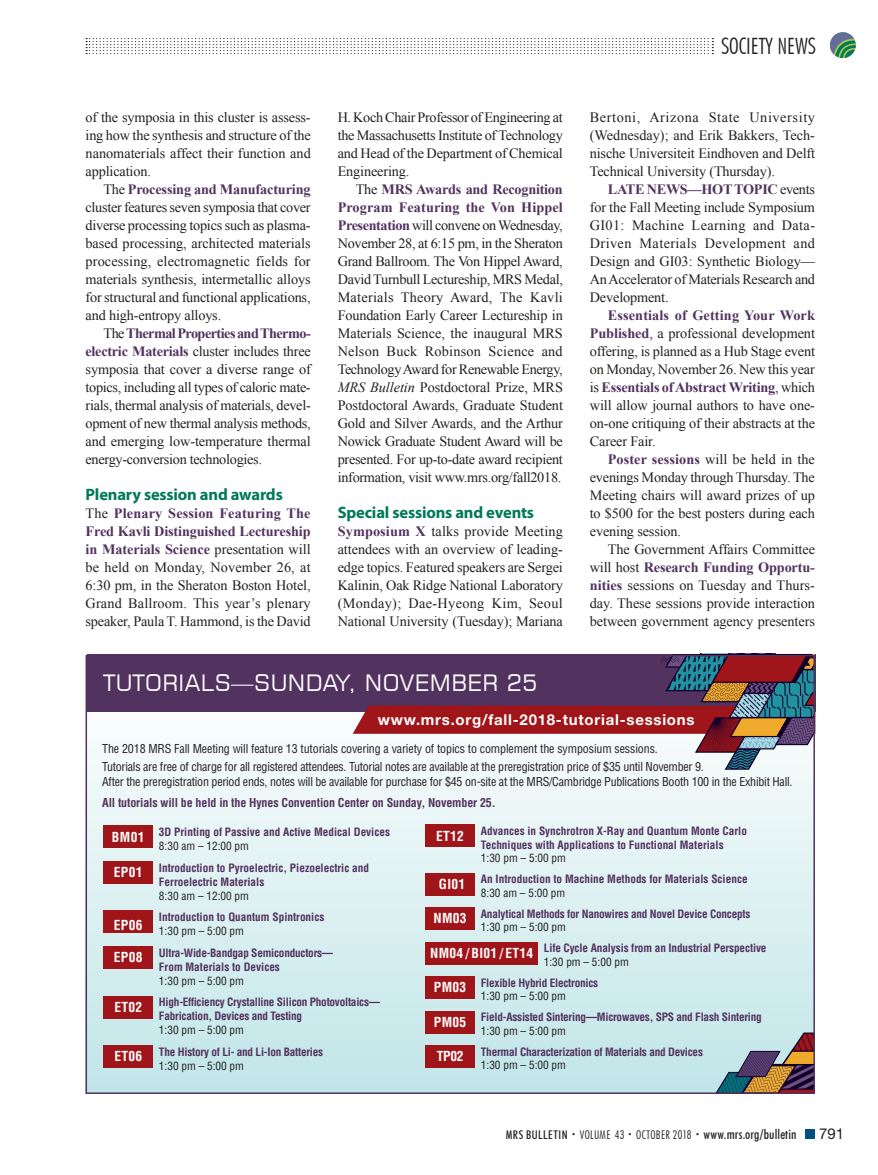
<style>
.page{position:relative;width:878px;height:1175px;background:#fff}
.page>*{position:absolute;margin:0;border:0;box-sizing:border-box;transform-origin:0 0}
.t1{font:22.5px "Square 721 BT";letter-spacing:.02em;color:#fff}
.t2{font:300 condensed 22.5px "Futura BT";color:#231f20}
.t3{font:700 16.5px "Myriad Pro";letter-spacing:-.01em;color:#007959}
.t4{font:700 15px "Helvetica Neue LT Std";letter-spacing:.05em;color:#fff}
.t5{font:15px "Helvetica Neue LT Std";color:#231f20}
.t6{font:14.25px/18px "Times New Roman";letter-spacing:-.01em;color:#231f20;text-align:justify}
.t7{font:500 condensed 13.5px "Futura BT";letter-spacing:.005em;color:#231f20}
.t8{font:700 condensed 13.5px "Helvetica LT Std";letter-spacing:.02em;color:#fff}
.t9{font:condensed 12px/18px "Helvetica LT Std";letter-spacing:-.02em;color:#231f20}
.t10{font:700 condensed 12px "Helvetica LT Std";letter-spacing:-.01em;color:#52325f}
.t11{font:700 condensed 11.25px/21px "Helvetica LT Std";letter-spacing:-.01em;color:#52325f}
.t12{font:condensed 11.25px "Helvetica LT Std";color:#231f20}
.s1{font-weight:700;color:#52325f}
.s2{font-style:italic}
.s3{font-size:13.5px;color:#fff}
.s4{font-weight:400;color:#231f20}
.s5{font-size:12px}
.s6{font-weight:300;font-size:7.5px}
.s7{font-weight:300;font-size:12px}
</style>
<div class="page">
<img style="left:85px;top:705px;width:726px;height:388px">
<div style="left:805px;top:1130px;width:9px;height:8px;background:#005080"></div>
<svg style="left:830px;top:32px;width:25px;height:26px"></svg>
<svg style="left:86px;top:38px;width:627px;height:16px"></svg>
<div style="left:87px;top:655px;width:728px;height:57px;background:#52325f"></div>
<div style="left:103px;top:825px;width:50px;height:23px;background:#9f1519"></div>
<div style="left:103px;top:861px;width:50px;height:22px;background:#9f1519"></div>
<div style="left:103px;top:910px;width:50px;height:23px;background:#9f1519"></div>
<div style="left:103px;top:946px;width:50px;height:22px;background:#9f1519"></div>
<div style="left:103px;top:995px;width:50px;height:23px;background:#9f1519"></div>
<div style="left:103px;top:1045px;width:50px;height:22px;background:#9f1519"></div>
<div style="left:425px;top:824px;width:50px;height:23px;background:#9f1519"></div>
<div style="left:425px;top:872px;width:50px;height:23px;background:#9f1519"></div>
<div style="left:425px;top:907px;width:50px;height:22px;background:#9f1519"></div>
<div style="left:425px;top:941px;width:113px;height:23px;background:#9f1519"></div>
<div style="left:425px;top:976px;width:50px;height:22px;background:#9f1519"></div>
<div style="left:425px;top:1010px;width:50px;height:23px;background:#9f1519"></div>
<div style="left:425px;top:1045px;width:50px;height:22px;background:#9f1519"></div>
<svg style="left:352px;top:653px;width:463px;height:116px"></svg>
<svg style="left:714px;top:1031px;width:97px;height:60px;background:#939390"></svg>
<div style="left:86px;top:655px;width:728px;height:439px;border:2px solid #52325f"></div>
<p class="t6" style="left:86px;top:108px;width:227px">of the symposia in this cluster is assess&shy;ing how the synthesis and structure of the nanomaterials affect their function and application.</p>
<p class="t6" style="left:86px;top:180px;width:227px;text-indent:18px">The <span class="s1">Processing and Manufacturing </span>cluster features seven symposia that cover diverse processing topics such as plasma&shy;based processing, architected materials processing, electromagnetic fields for materials synthesis, intermetallic alloys for structural and functional applications, and high-entropy alloys.</p>
<p class="t6" style="left:86px;top:324px;width:227px;text-indent:18px">The <span class="s1">Thermal Properties and Thermo&shy;electric Materials</span> cluster includes three symposia that cover a diverse range of topics, including all types of caloric mate&shy;rials, thermal analysis of materials, devel&shy;opment of new thermal analysis methods, and emerging low-temperature thermal energy-conversion technologies.</p>
<p class="t3" style="left:86px;top:484px;width:199px">Plenary session and awards</p>
<p class="t6" style="left:86px;top:504px;width:227px">The <span class="s1">Plenary Session Featuring The Fred Kavli Distinguished Lectureship in Materials Science</span> presentation will be held on Monday, November 26, at 6:30 pm, in the Sheraton Boston Hotel, Grand Ballroom. This year’s plenary speaker, Paula T. Hammond, is the David</p>
<p class="t6" style="left:337px;top:108px;width:227px">H. Koch Chair Professor of Engineering at the Massachusetts Institute of Technology and Head of the Department of Chemical Engineering.</p>
<p class="t6" style="left:337px;top:180px;width:227px;text-indent:18px">The <span class="s1">MRS Awards and Recognition Program Featuring the Von Hippel Presentation</span> will convene on Wednesday, November 28, at 6:15 pm, in the Sheraton Grand Ballroom. The Von Hippel Award, David Turnbull Lectureship, MRS Medal, Materials Theory Award, The Kavli Foundation Early Career Lectureship in Materials Science, the inaugural MRS Nelson Buck Robinson Science and Technology Award for Renewable Energy, <span class="s2">MRS Bulletin</span> Postdoctoral Prize, MRS Postdoctoral Awards, Graduate Student Gold and Silver Awards, and the Arthur Nowick Graduate Student Award will be presented. For up-to-date award recipient information, visit www.mrs.org/fall2018.</p>
<p class="t3" style="left:338px;top:502px;width:198px">Special sessions and events</p>
<p class="t6" style="left:338px;top:522px;width:227px"><span class="s1">Symposium X</span> talks provide Meeting attendees with an overview of leading&shy;edge topics. Featured speakers are Sergei Kalinin, Oak Ridge National Laboratory (Monday); Dae-Hyeong Kim, Seoul National University (Tuesday); Mariana</p>
<h1 class="t2" style="left:721px;top:32px;width:96px">SOCIETY NEWS</h1>
<p class="t6" style="left:589px;top:108px;width:227px">Bertoni, Arizona State University (Wednesday); and Erik Bakkers, Tech&shy;nische Universiteit Eindhoven and Delft Technical University (Thursday).</p>
<p class="t6" style="left:589px;top:180px;width:227px;text-indent:18px"><span class="s1">LATE NEWS—HOT TOPIC</span> events for the Fall Meeting include Symposium GI01: Machine Learning and Data-Driven Materials Development and Design and GI03: Synthetic Biology— An Accelerator of Materials Research and Development.</p>
<p class="t6" style="left:589px;top:306px;width:227px;text-indent:18px"><span class="s1">Essentials of Getting Your Work Published</span>, a professional development offering, is planned as a Hub Stage event on Monday, November 26. New this year is <span class="s1">Essentials of Abstract Writing</span>, which will allow journal authors to have one&shy;on-one critiquing of their abstracts at the Career Fair.</p>
<p class="t6" style="left:589px;top:450px;width:227px;text-indent:18px"><span class="s1">Poster sessions</span> will be held in the evenings Monday through Thursday. The Meeting chairs will award prizes of up to $500 for the best posters during each evening session.</p>
<p class="t6" style="left:589px;top:540px;width:227px;text-indent:18px">The Government Affairs Committee will host <span class="s1">Research Funding Opportu&shy;nities</span> sessions on Tuesday and Thurs&shy;day. These sessions provide interaction between government agency presenters</p>
<h1 class="t1" style="left:103px;top:669px;width:435px">TUTORIALS—SUNDAY, NOVEMBER 25</h1>
<p class="t4" style="left:378px;top:714px;width:318px">www.mrs.org/fall-2018-tutorial-sessions</p>
<p class="t9" style="left:102px;top:740px;width:603px">The 2018 MRS Fall Meeting will feature 13 tutorials covering a variety of topics to complement the symposium sessions.<br>Tutorials are free of charge for all registered attendees. Tutorial notes are available at the preregistration price of $35 until November 9.</p>
<p class="t9" style="left:102px;top:773px;width:692px">After the preregistration period ends, notes will be available for purchase for $45 on-site at the MRS/Cambridge Publications Booth 100 in the Exhibit Hall.</p>
<p class="t10" style="left:102px;top:797px;width:395px">All tutorials will be held in the Hynes Convention Center on Sunday, November 25.</p>
<p class="t11" style="left:159px;top:826px;width:232px;line-height:13.8px;text-indent:-47px"><span class="s3">BM01</span> 3D Printing of Passive and Active Medical Devices<br><span class="s4">8:30 am – 12:00 pm</span></p>
<p class="t11" style="left:159px;top:861px;width:211px;line-height:13.8px;text-indent:-45px"><span class="s3">EP01</span> Introduction to Pyroelectric, Piezoelectric and<br>Ferroelectric Materials</p>
<p class="t12" style="left:159px;top:890px;width:91px">8:30 am – 12:00 pm</p>
<p class="t8" style="left:114px;top:919px;width:30px">EP06</p>
<p class="t11" style="left:159px;top:907px;width:167px">Introduction to Quantum Spintronics</p>
<p class="t11" style="left:114px;top:921px;width:221px;line-height:21.8px;text-indent:45px"><span class="s4">1:30 pm – 5:00 pm<br></span><span class="s3">EP08</span> Ultra-Wide-Bandgap Semiconductors—</p>
<p class="t11" style="left:159px;top:957px;width:122px">From Materials to Devices</p>
<p class="t11" style="left:114px;top:970px;width:267px;line-height:21.8px;text-indent:45px"><span class="s4">1:30 pm – 5:00 pm<br></span><span class="s3">ET02</span> High-Efficiency Crystalline Silicon Photovoltaics—</p>
<p class="t11" style="left:159px;top:1006px;width:145px">Fabrication, Devices and Testing</p>
<p class="t11" style="left:114px;top:1019px;width:210px;line-height:21.8px;text-indent:45px"><span class="s4">1:30 pm – 5:00 pm<br></span><span class="s3">ET06</span> The History of Li- and Li-Ion Batteries</p>
<p class="t12" style="left:159px;top:1060px;width:87px">1:30 pm – 5:00 pm</p>
<p class="t11" style="left:481px;top:825px;width:267px;line-height:13.5px;text-indent:-45px"><span class="s3">ET12</span> Advances in Synchrotron X-Ray and Quantum Monte Carlo<br>Techniques with Applications to Functional Materials</p>
<p class="t11" style="left:439px;top:848px;width:310px;text-indent:42px"><span class="s4">1:30 pm – 5:00 pm<br></span><span class="s3">GI01</span> An Introduction to Machine Methods for Materials Science</p>
<p class="t11" style="left:433px;top:883px;width:318px;text-indent:47px"><span class="s4">8:30 am – 5:00 pm<br></span><span class="s3">NM03</span> Analytical Methods for Nanowires and Novel Device Concepts</p>
<p class="t12" style="left:481px;top:922px;width:87px">1:30 pm – 5:00 pm</p>
<p class="t8" style="left:430px;top:947px;width:105px">NM04 / BI01 / ET14</p>
<p class="t11" style="left:544px;top:938px;width:224px">Life Cycle Analysis from an Industrial Perspective</p>
<p class="t11" style="left:434px;top:952px;width:196px;text-indent:110px"><span class="s4">1:30 pm – 5:00 pm<br></span><span class="s3">PM03</span> Flexible Hybrid Electronics</p>
<p class="t11" style="left:434px;top:986px;width:329px;text-indent:47px"><span class="s4">1:30 pm – 5:00 pm<br></span><span class="s3">PM05</span> Field-Assisted Sintering—Microwaves, SPS and Flash Sintering</p>
<p class="t12" style="left:481px;top:1026px;width:87px">1:30 pm – 5:00 pm</p>
<p class="t8" style="left:436px;top:1050px;width:28px">TP02</p>
<p class="t11" style="left:481px;top:1042px;width:224px">Thermal Characterization of Materials and Devices</p>
<p class="t12" style="left:481px;top:1060px;width:87px">1:30 pm – 5:00 pm</p>
<p class="t7" style="left:505px;top:1126px;width:292px"><span class="s5">MRS BULLETIN</span> <span class="s6">•</span> <span class="s7">VOLUME 43</span> <span class="s6">•</span> <span class="s7">OCTOBER 2018</span> <span class="s6">•</span> www.mrs.org/bulletin</p>
<p class="t5" style="left:819px;top:1128px;width:27px">791</p>
</div>
